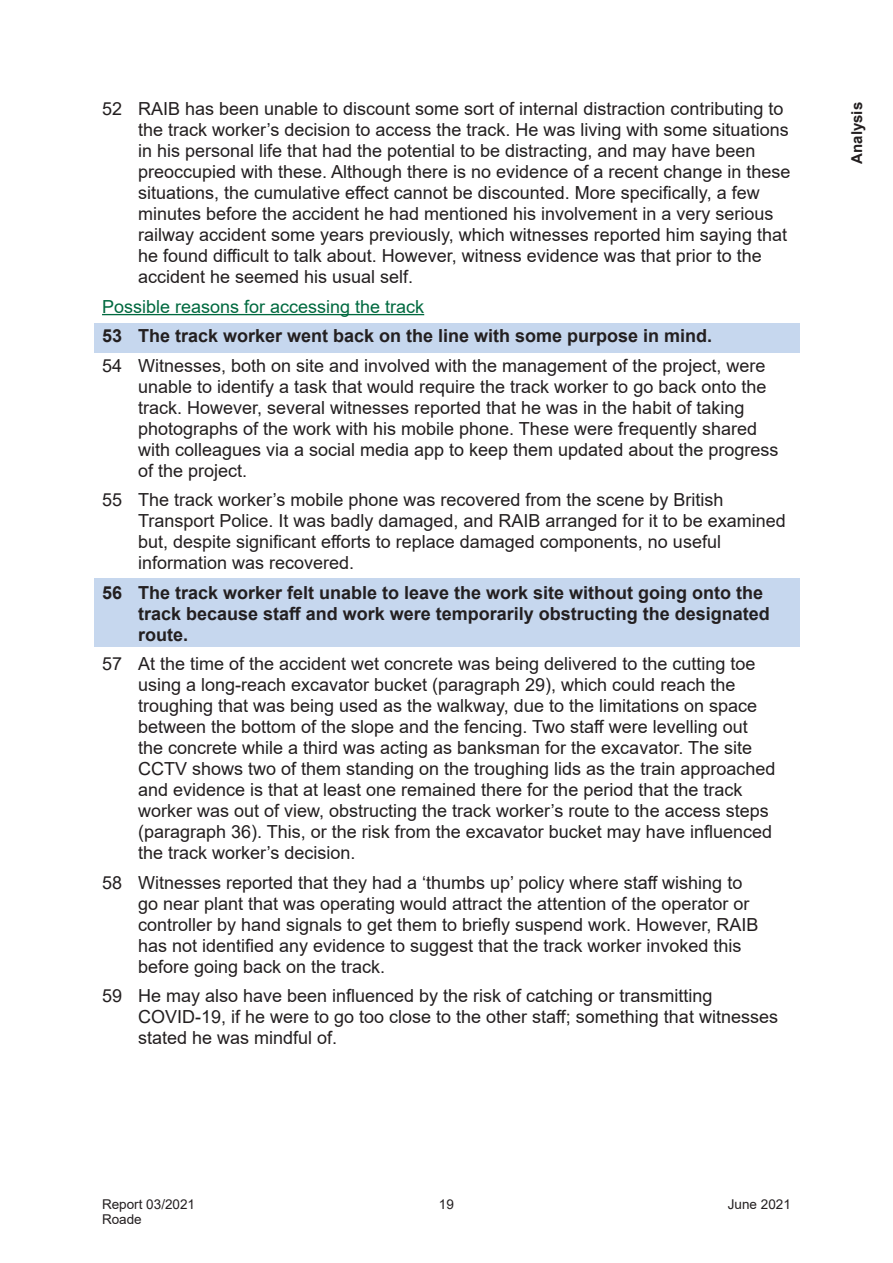
<style>
.page{position:relative;width:893px;height:1263px;background:#fff}
.page>*{position:absolute;margin:0;border:0;box-sizing:border-box;transform-origin:0 0}
.A_-_Body_Copy{font:18px/21px "Arial";color:#231f20}
.A_-_Body_Copy-2{font:700 18px/21px "Arial";color:#231f20}
.A_-_Sub_head_2{font:18px "Arial";color:#00693f}
.t1{font:700 15px "Arial";color:#231f20}
.t2{font:13.5px/15px "Arial";color:#231f20}
</style>
<div class="page">
<div style="left:94px;top:578px;width:705px;height:68px;background:#c6d7ee"></div>
<div style="left:94px;top:323px;width:705px;height:30px;background:#c6d7ee"></div>
<hr style="left:102px;top:314px;width:322px;height:1px;background:#00693f">
<p class="A_-_Body_Copy" style="left:138px;top:98px;width:654px;text-indent:-36px">52 RAIB has been unable to discount some sort of internal distraction contributing to the track worker’s decision to access the track. He was living with some situations in his personal life that had the potential to be distracting, and may have been preoccupied with these. Although there is no evidence of a recent change in these situations, the cumulative effect cannot be discounted. More specifically, a few minutes before the accident he had mentioned his involvement in a very serious railway accident some years previously, which witnesses reported him saying that he found difficult to talk about. However, witness evidence was that prior to the accident he seemed his usual self.</p>
<h3 class="A_-_Sub_head_2" style="left:102px;top:294px;width:324px">Possible reasons for accessing the track</h3>
<p class="A_-_Body_Copy-2" style="left:102px;top:326px;width:612px">53 The track worker went back on the line with some purpose in mind.</p>
<p class="A_-_Body_Copy" style="left:138px;top:355px;width:642px;text-indent:-36px">54 Witnesses, both on site and involved with the management of the project, were unable to identify a task that would require the track worker to go back onto the track. However, several witnesses reported that he was in the habit of taking photographs of the work with his mobile phone. These were frequently shared with colleagues via a social media app to keep them updated about the progress of the project.</p>
<p class="A_-_Body_Copy" style="left:138px;top:489px;width:649px;text-indent:-36px">55 The track worker’s mobile phone was recovered from the scene by British Transport Police. It was badly damaged, and RAIB arranged for it to be examined but, despite significant efforts to replace damaged components, no useful information was recovered.</p>
<p class="A_-_Body_Copy-2" style="left:138px;top:582px;width:633px;text-indent:-36px">56 The track worker felt unable to leave the work site without going onto the track because staff and work were temporarily obstructing the designated route.</p>
<p class="A_-_Body_Copy" style="left:138px;top:653px;width:639px;text-indent:-36px">57 At the time of the accident wet concrete was being delivered to the cutting toe using a long-reach excavator bucket (paragraph 29), which could reach the troughing that was being used as the walkway, due to the limitations on space between the bottom of the slope and the fencing. Two staff were levelling out the concrete while a third was acting as banksman for the excavator. The site CCTV shows two of them standing on the troughing lids as the train approached and evidence is that at least one remained there for the period that the track worker was out of view, obstructing the track worker’s route to the access steps (paragraph 36). This, or the risk from the excavator bucket may have influenced the track worker’s decision.</p>
<p class="A_-_Body_Copy" style="left:138px;top:872px;width:622px;text-indent:-36px">58 Witnesses reported that they had a ‘thumbs up’ policy where staff wishing to go near plant that was operating would attract the attention of the operator or controller by hand signals to get them to briefly suspend work. However, RAIB has not identified any evidence to suggest that the track worker invoked this before going back on the track.</p>
<p class="A_-_Body_Copy" style="left:138px;top:985px;width:641px;text-indent:-36px">59 He may also have been influenced by the risk of catching or transmitting<br>COVID-19, if he were to go too close to the other staff; something that witnesses stated he was mindful of.</p>
<p class="t1" style="left:846px;top:164px;width:63px;rotate:-90deg">Analysis</p>
<p class="t2" style="left:102px;top:1197px;width:95px">Report 03/2021<br>Roade</p>
<p class="t2" style="left:439px;top:1197px;width:17px">19</p>
<p class="t2" style="left:728px;top:1197px;width:65px">June 2021</p>
</div>
